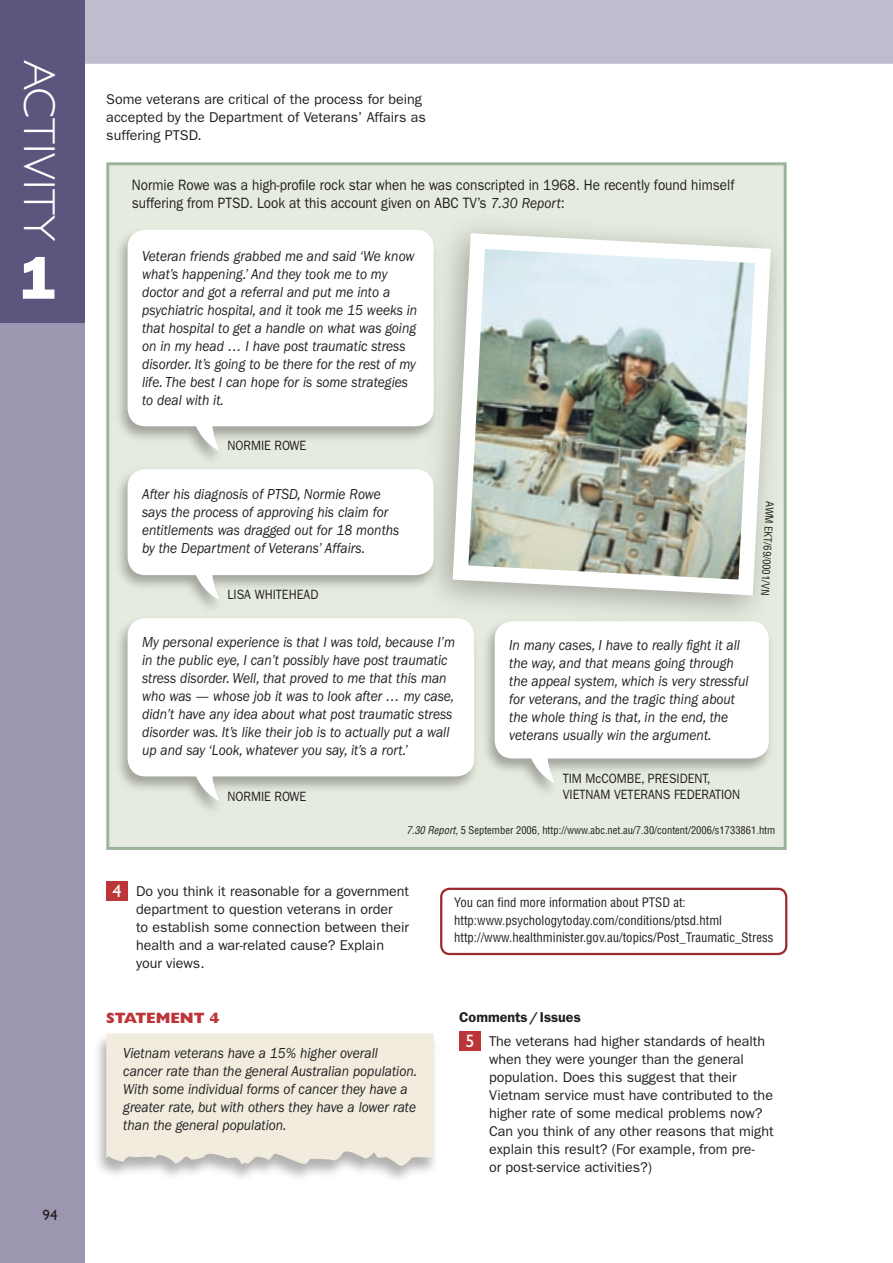
<style>
.page{position:relative;width:893px;height:1263px;background:#fff}
.page>*{position:absolute;margin:0;border:0;box-sizing:border-box;transform-origin:0 0}
.t1{font:800 60px "Franklin Gothic";color:#fff}
.t2{font:300 45px "Gill Sans";color:#fff}
.t3{font:italic 15px/18px "Franklin Gothic";color:#231f20;scale:.9 1}
.t4{font:15px/18px "Franklin Gothic";color:#231f20;scale:.9 1}
.t5{font:800 15px "Gill Sans";color:#bc3639}
.t6{font:15px "Gill Sans";color:#231f20}
.t7{font:14.25px/18px "Franklin Gothic";color:#231f20}
.t8{font:13.5px/16.2px "Franklin Gothic";color:#231f20;scale:.9 1}
.t9{font:condensed 12.75px/17.4px "Helvetica";color:#231f20}
.t10{font:condensed 10.5px "Helvetica";color:#231f20}
.s1{font-style:italic}
.s2{font-family:"Gill Sans";font-size:18px;color:#fff}
.s3{font-weight:600}
</style>
<div class="page">
<div style="left:108px;top:164px;width:677px;height:684px;background:#e5ebde"></div>
<div style="left:85px;top:0;width:808px;height:64px;background:#bfbcce"></div>
<div style="left:0;top:303px;width:85px;height:960px;background:#9d96b0"></div>
<div style="left:0;top:0;width:85px;height:323px;background:#5d557e"></div>
<div style="left:419px;top:212px;width:374px;height:417px;background:#231f20;opacity:.35"></div>
<img style="left:445px;top:225px;width:334px;height:378px">
<div style="left:113px;top:226px;width:326px;height:241px;background:#231f20;opacity:.35"></div>
<svg style="left:128px;top:230px;width:306px;height:221px;background:#f9faf8"></svg>
<div style="left:113px;top:466px;width:326px;height:150px;background:#231f20;opacity:.35"></div>
<svg style="left:128px;top:469px;width:306px;height:131px;background:#f6f7f4"></svg>
<div style="left:113px;top:614px;width:368px;height:203px;background:#231f20;opacity:.35"></div>
<svg style="left:128px;top:618px;width:346px;height:183px;background:#f8f9f7"></svg>
<div style="left:480px;top:618px;width:294px;height:181px;background:#231f20;opacity:.35"></div>
<svg style="left:495px;top:621px;width:274px;height:162px;background:#f7f8f6"></svg>
<div style="left:106px;top:882px;width:22px;height:19px;background:#bc3639"></div>
<div style="left:440px;top:888px;width:347px;height:67px;border:2px solid #9c292b;border-radius:9px"></div>
<div style="left:92px;top:1032px;width:348px;height:153px;background:#231f20;opacity:.35"></div>
<svg style="left:106px;top:1033px;width:328px;height:135px;background:#ede9dc"></svg>
<div style="left:459px;top:1031px;width:21px;height:20px;background:#bc3639"></div>
<h2 class="t2" style="left:64px;top:60px;width:183px;rotate:90deg">Activity</h2>
<h1 class="t1" style="left:21px;top:243px;width:37px">1</h1>
<p class="t6" style="left:43px;top:1206px;width:16px">94</p>
<p class="t7" style="left:106px;top:90px;width:321px">Some veterans are critical of the process for being accepted by the Department of Veterans’ Affairs as suffering PTSD.</p>
<p class="t4" style="left:132px;top:176px;width:671px">Normie Rowe was a high-profile rock star when he was conscripted in 1968. He recently found himself suffering from PTSD. Look at this account given on ABC TV’s <span class="s1">7.30 Report</span>:</p>
<p class="t3" style="left:142px;top:247px;width:307px">Veteran friends grabbed me and said ‘We know what’s happening.’ And they took me to my doctor and got a referral and put me into a psychiatric hospital, and it took me 15 weeks in that hospital to get a handle on what was going on in my head … I have post traumatic stress disorder. It’s going to be there for the rest of my life. The best I can hope for is some strategies to deal with it.</p>
<p class="t8" style="left:227px;top:438px;width:18px">Normie</p>
<p class="t8" style="left:275px;top:438px;width:18px">Rowe</p>
<p class="t3" style="left:142px;top:485px;width:287px">After his diagnosis of PTSD, Normie Rowe says the process of approving his claim for entitlements was dragged out for 18 months by the Department of Veterans’ Affairs.</p>
<p class="t8" style="left:227px;top:587px;width:40px">Lisa whitehead</p>
<p class="t3" style="left:142px;top:633px;width:349px">My personal experience is that I was told, because I’m in the public eye, I can’t possibly have post traumatic stress disorder. Well, that proved to me that this man who was — whose job it was to look after … my case, didn’t have any idea about what post traumatic stress disorder was. It’s like their job is to actually put a wall up and say ‘Look, whatever you say, it’s a rort.’</p>
<p class="t8" style="left:227px;top:788px;width:18px">Normie</p>
<p class="t8" style="left:275px;top:788px;width:18px">Rowe</p>
<p class="t10" style="left:776px;top:502px;width:95px;rotate:93deg">AWM EKT/69/0001/VN</p>
<p class="t3" style="left:509px;top:636px;width:267px">In many cases, I have to really fight it all the way, and that means going through the appeal system, which is very stressful for veterans, and the tragic thing about the whole thing is that, in the end, the veterans usually win the argument.</p>
<p class="t8" style="left:563px;top:770px;width:199px">TIM McCOMBE, PRESIDENT,<br>VIETNAM VETERANS FEDERATION</p>
<p class="t10" style="left:406px;top:824px;width:370px"><span class="s1">7.30 Report</span>, 5 September 2006, http://www.abc.net.au/7.30/content/2006/s1733861.htm</p>
<p class="t7" style="left:136px;top:882px;width:275px;text-indent:-24px"><span class="s2">4</span> Do you think it reasonable for a government department to question veterans in order<br>to establish some connection between their health and a war-related cause? Explain your views.</p>
<p class="t5" style="left:106px;top:1009px;width:115px">STATEMENT 4</p>
<p class="t3" style="left:123px;top:1044px;width:328px">Vietnam veterans have a 15% higher overall cancer rate than the general Australian population.<br>With some individual forms of cancer they have a greater rate, but with others they have a lower rate than the general population.</p>
<p class="t9" style="left:454px;top:894px;width:321px">You can find more information about PTSD at: http:www.psychologytoday.com/conditions/ptsd.html http://www.healthminister.gov.au/topics/Post_Traumatic_Stress</p>
<p class="t7" style="left:465px;top:1005px;width:301px;line-height:24.5px;text-indent:-6px"><span class="s3">Comments/Issues<br></span><span class="s2">5</span> The veterans had higher standards of health</p>
<p class="t7" style="left:489px;top:1050px;width:286px">when they were younger than the general population. Does this suggest that their Vietnam service must have contributed to the higher rate of some medical problems now?<br>Can you think of any other reasons that might explain this result? (For example, from pre-<br>or post-service activities?)</p>
</div>
